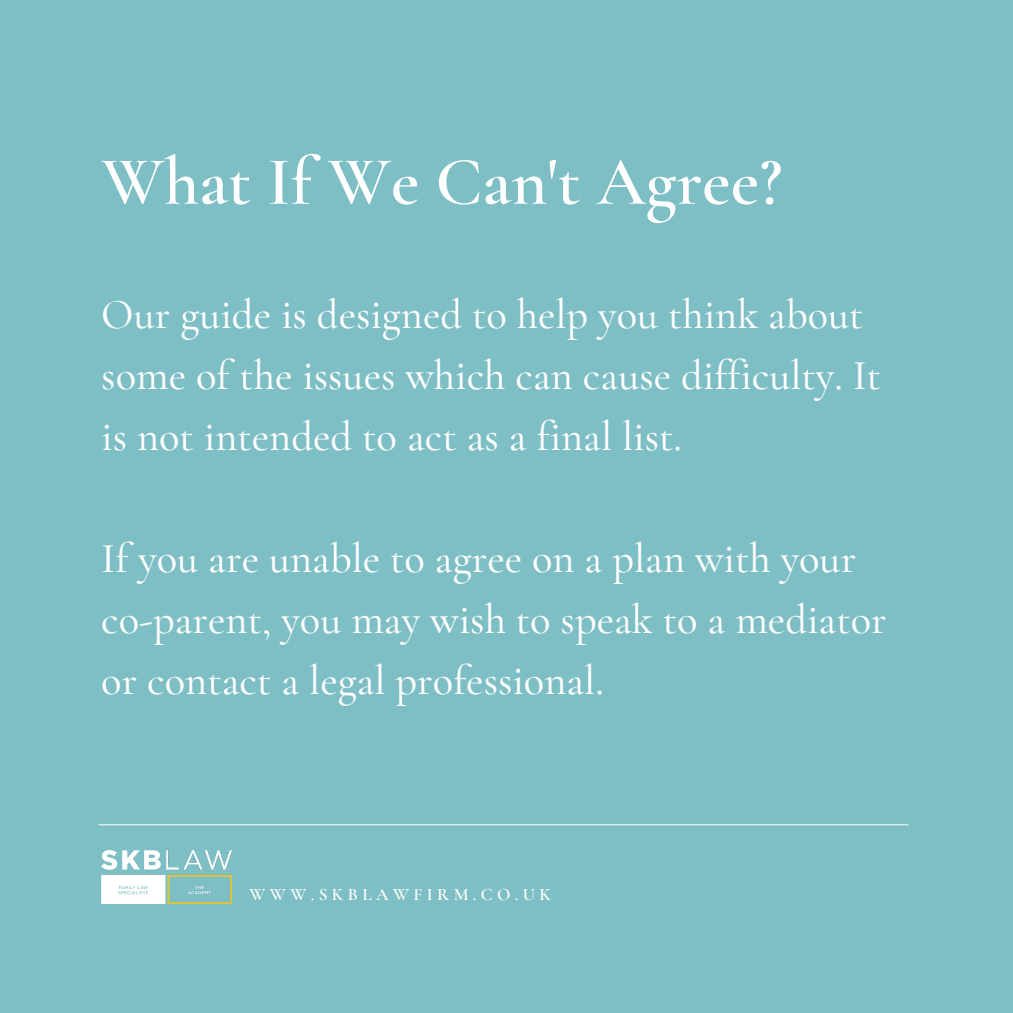
<style>
.page{position:relative;width:1013px;height:1013px;background:#fff}
.page>*{position:absolute;margin:0;border:0;box-sizing:border-box;transform-origin:0 0}
.t1{font:600 68.75px "Cormorant Garamond";color:#fff}
.t2{font:500 42.5px/61px "Cormorant Garamond";color:#fff}
.t3{font:600 17.5px "Cormorant Garamond";letter-spacing:.25em;color:#fff}
</style>
<div class="page">
<div style="left:0;top:0;width:1012px;height:1012px;background:#7ebec5"></div>
<img style="left:101px;top:850px;width:131px;height:53px">
<hr style="left:99px;top:824px;width:809px;height:1px;background:#fff">
<p class="t1" style="left:101px;top:140px;width:682px">What If We Can't Agree?</p>
<p class="t2" style="left:101px;top:284px;width:781px">Our guide is designed to help you think about some of the issues which can cause difficulty. It is not intended to act as a final list.</p>
<p class="t2" style="left:101px;top:528px;width:787px">If you are unable to agree on a plan with your co-parent, you may wish to speak to a mediator or contact a legal professional.</p>
<p class="t3" style="left:249px;top:883px;width:303px">WWW.SKBLAWFIRM.CO.UK</p>
</div>
